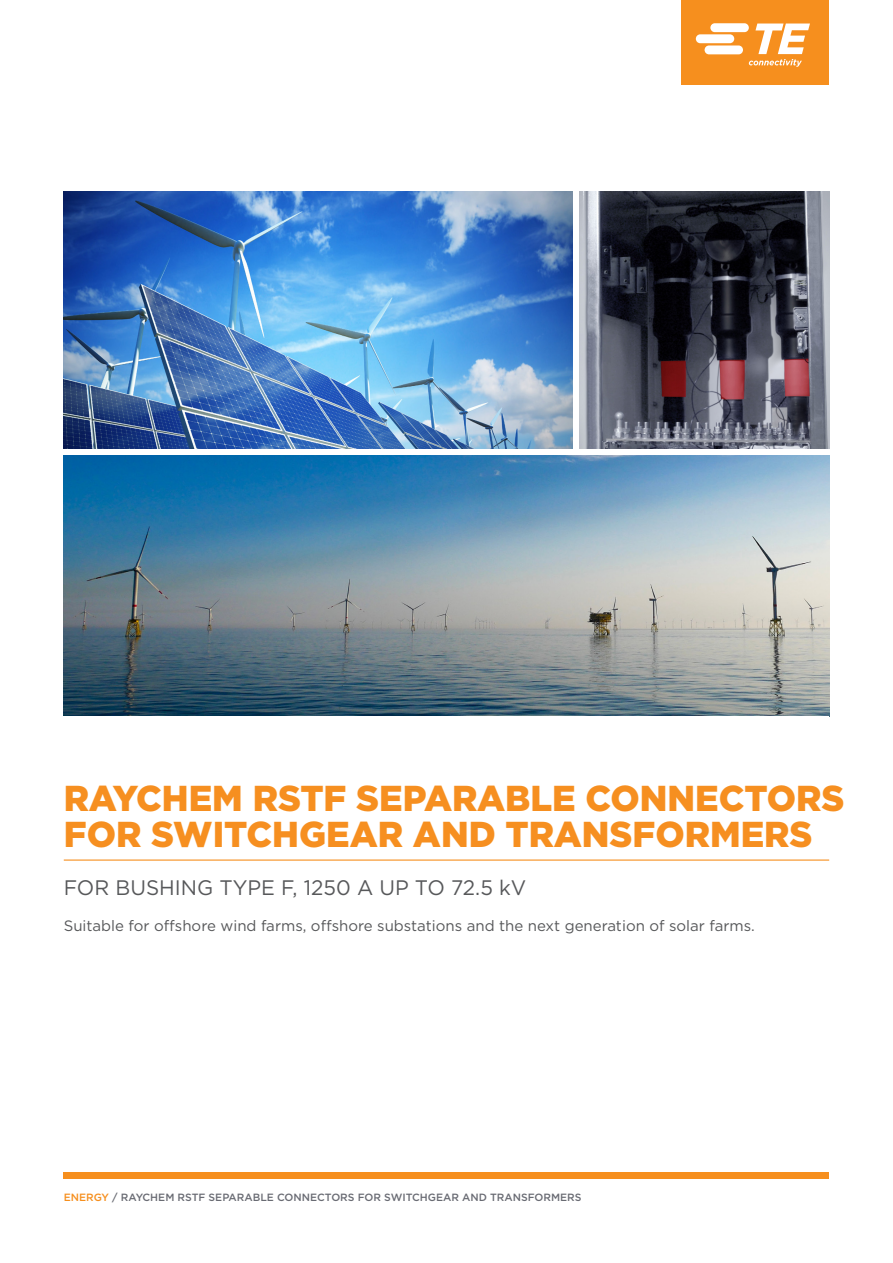
<style>
.page{position:relative;width:893px;height:1263px;background:#fff}
.page>*{position:absolute;margin:0;border:0;box-sizing:border-box;transform-origin:0 0}
.B_Cover_Headline{font:900 36px/36px "Gotham";color:#f68f20}
.B_Cover_Subhead{font:21px "Gotham";color:#57585a}
.B_Cover_Subhead_Gray{font:15px "Gotham";color:#57585a}
.t1{font:500 10.5px "Gotham";color:#696b73}
.s1{color:#f68f1e}
</style>
<div class="page">
<img style="left:64px;top:192px;width:508px;height:256px">
<img style="left:64px;top:456px;width:765px;height:260px">
<img style="left:579px;top:192px;width:250px;height:256px">
<div style="left:63px;top:1172px;width:766px;height:6px;background:#f68f1e"></div>
<div style="left:681px;top:0;width:148px;height:85px;background:#f68f1e"></div>
<svg style="left:696px;top:23px;width:114px;height:44px"></svg>
<hr style="left:64px;top:859px;width:765px;height:2px;background:#f68f20">
<p class="B_Cover_Headline" style="left:64px;top:780px;width:782px">RAYCHEM RSTF SEPARABLE CONNECTORS<br>FOR SWITCHGEAR AND TRANSFORMERS</p>
<p class="B_Cover_Subhead" style="left:64px;top:874px;width:464px">FOR BUSHING TYPE F, 1250 A UP TO 72.5 kV</p>
<p class="B_Cover_Subhead_Gray" style="left:64px;top:916px;width:693px">Suitable for offshore wind farms, offshore substations and the next generation of solar farms.</p>
<p class="t1" style="left:64px;top:1190px;width:519px"><span class="s1">ENERGY</span> / RAYCHEM RSTF SEPARABLE CONNECTORS FOR SWITCHGEAR AND TRANSFORMERS</p>
</div>
